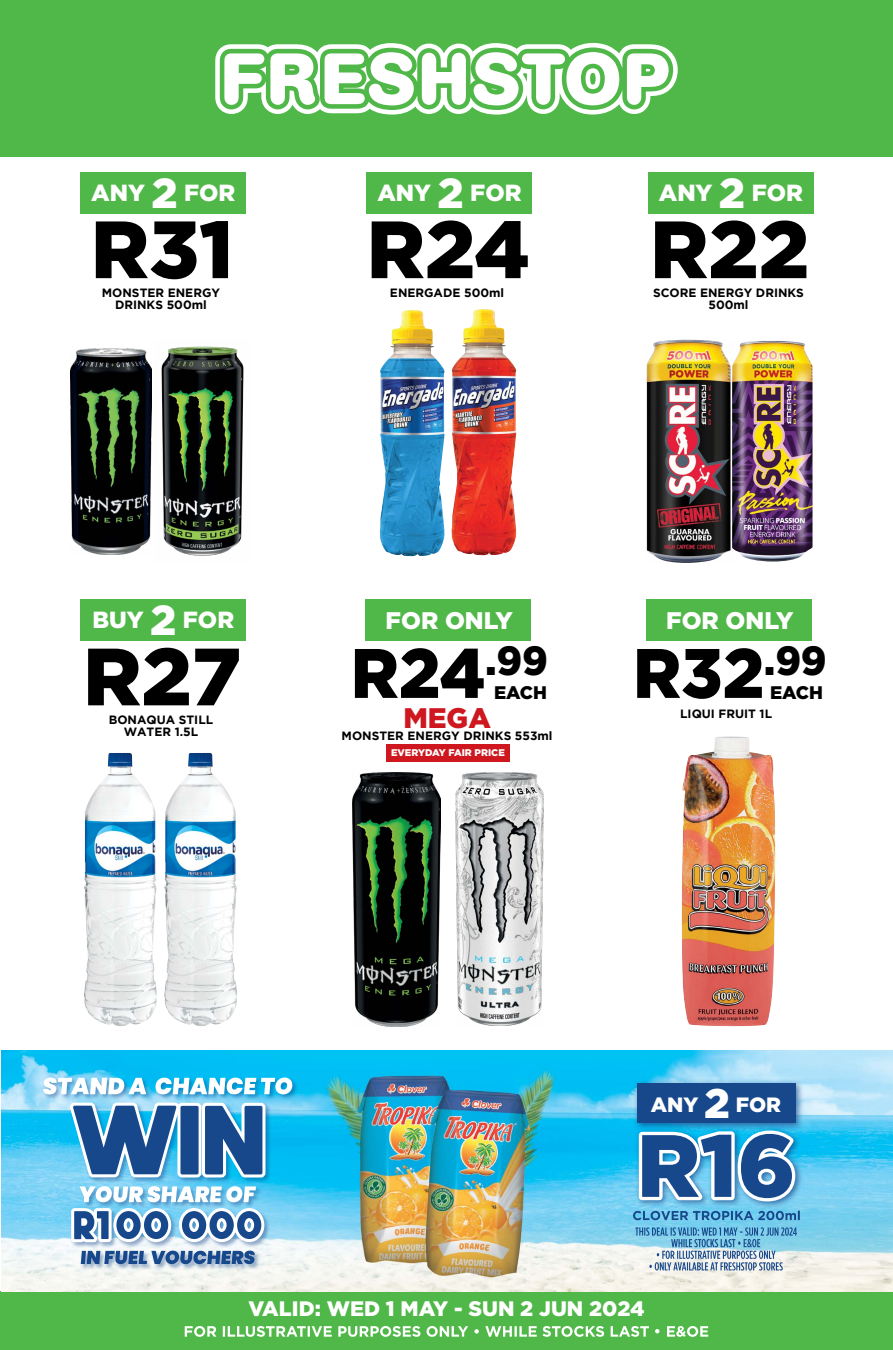
<style>
.page{position:relative;width:893px;height:1350px;background:#fff}
.page>*{position:absolute;margin:0;border:0;box-sizing:border-box;transform-origin:0 0}
.t1{font:900 81px "Gotham";color:#000}
.t2{font:900 69.9px "Gotham";color:#000;scale:.96 1}
.t3{font:900 28.35px "Gotham";color:#ce171e}
.t4{font:900 24px "Gotham";color:#fff}
.t5{font:900 23.4px "Gotham";color:#fff}
.t6{font:900 21px "Gotham";color:#fff}
.t7{font:900 20.7px "Gotham";color:#fff}
.t8{font:900 18.15px "Gotham";color:#000}
.t9{font:700 12px/12px "Gotham";color:#000;text-align:center}
.t10{font:900 9.75px "Gotham";color:#fff}
.s1{font-size:42px}
.s2{font-size:41.4px}
</style>
<div class="page">
<div style="left:0;top:1292px;width:893px;height:58px;background:#50b848"></div>
<div style="left:0;top:1px;width:893px;height:156px;background:#50b848"></div>
<svg style="left:215px;top:43px;width:463px;height:72px"></svg>
<svg style="left:185px;top:1326px;width:523px;height:11px"></svg>
<img style="left:1px;top:1050px;width:892px;height:242px">
<div style="left:42px;top:1077px;width:256px;height:193px;background:#17488b;opacity:.45"></div>
<svg style="left:43px;top:1078px;width:250px;height:186px"></svg>
<svg style="left:635px;top:1227px;width:162px;height:44px"></svg>
<div style="left:632px;top:1079px;width:172px;height:53px;background:#17488b;opacity:.75"></div>
<div style="left:637px;top:1083px;width:158px;height:40px;background:#17488b"></div>
<div style="left:635px;top:1127px;width:168px;height:82px;background:#17488b;opacity:.75"></div>
<svg style="left:635px;top:1127px;width:164px;height:78px"></svg>
<svg style="left:633px;top:1211px;width:167px;height:9px"></svg>
<img style="left:71px;top:348px;width:81px;height:206px">
<img style="left:161px;top:346px;width:83px;height:210px">
<div style="left:81px;top:172px;width:165px;height:42px;background:#50b848"></div>
<div style="left:81px;top:599px;width:165px;height:42px;background:#50b848"></div>
<div style="left:367px;top:172px;width:165px;height:42px;background:#50b848"></div>
<div style="left:648px;top:172px;width:165px;height:42px;background:#50b848"></div>
<img style="left:451px;top:309px;width:66px;height:246px">
<img style="left:379px;top:310px;width:66px;height:246px">
<img style="left:733px;top:341px;width:80px;height:221px">
<img style="left:646px;top:339px;width:87px;height:223px">
<img style="left:84px;top:753px;width:73px;height:273px">
<img style="left:164px;top:753px;width:73px;height:273px">
<div style="left:386px;top:744px;width:124px;height:18px;background:#ce171e"></div>
<img style="left:352px;top:773px;width:89px;height:253px">
<img style="left:455px;top:772px;width:89px;height:253px">
<div style="left:365px;top:599px;width:165px;height:42px;background:#50b848"></div>
<img style="left:681px;top:736px;width:95px;height:290px">
<div style="left:646px;top:599px;width:165px;height:42px;background:#50b848"></div>
<h3 class="t5" style="left:91px;top:179px;width:146px">ANY <span class="s1">2</span> FOR</h3>
<h3 class="t5" style="left:377px;top:179px;width:146px">ANY <span class="s1">2</span> FOR</h3>
<h3 class="t5" style="left:659px;top:179px;width:146px">ANY <span class="s1">2</span> FOR</h3>
<h1 class="t1" style="left:91px;top:203px;width:144px">R31</h1>
<p class="t9" style="left:102px;top:286px;width:120px">MONSTER ENERGY<br>DRINKS 500ml</p>
<h1 class="t1" style="left:367px;top:203px;width:165px">R24</h1>
<p class="t9" style="left:390px;top:286px;width:116px">ENERGADE 500ml</p>
<h1 class="t1" style="left:650px;top:203px;width:161px">R22</h1>
<p class="t9" style="left:653px;top:286px;width:152px">SCORE ENERGY DRINKS<br>500ml</p>
<h3 class="t5" style="left:92px;top:606px;width:143px">BUY <span class="s1">2</span> FOR</h3>
<h1 class="t1" style="left:83px;top:630px;width:160px">R27</h1>
<p class="t9" style="left:109px;top:714px;width:106px">BONAQUA STILL<br>WATER 1.5L</p>
<h3 class="t4" style="left:386px;top:607px;width:129px">FOR ONLY</h3>
<h2 class="t2" style="left:351px;top:633px;width:207px">R24<sup>.99</sup></h2>
<h3 class="t8" style="left:494px;top:682px;width:54px">EACH</h3>
<h3 class="t4" style="left:666px;top:607px;width:129px">FOR ONLY</h3>
<h2 class="t2" style="left:633px;top:633px;width:203px">R32<sup>.99</sup></h2>
<h3 class="t8" style="left:770px;top:682px;width:54px">EACH</h3>
<h3 class="t3" style="left:403px;top:701px;width:89px">MEGA</h3>
<p class="t9" style="left:342px;top:729px;width:212px">MONSTER ENERGY DRINKS 553ml</p>
<p class="t9" style="left:680px;top:707px;width:93px">LIQUI FRUIT 1L</p>
<p class="t10" style="left:391px;top:747px;width:115px">EVERYDAY FAIR PRICE</p>
<h3 class="t7" style="left:651px;top:1092px;width:132px">ANY <span class="s2">2</span> FOR</h3>
<h3 class="t6" style="left:248px;top:1296px;width:398px">VALID: WED 1 MAY - SUN 2 JUN 2024</h3>
</div>
